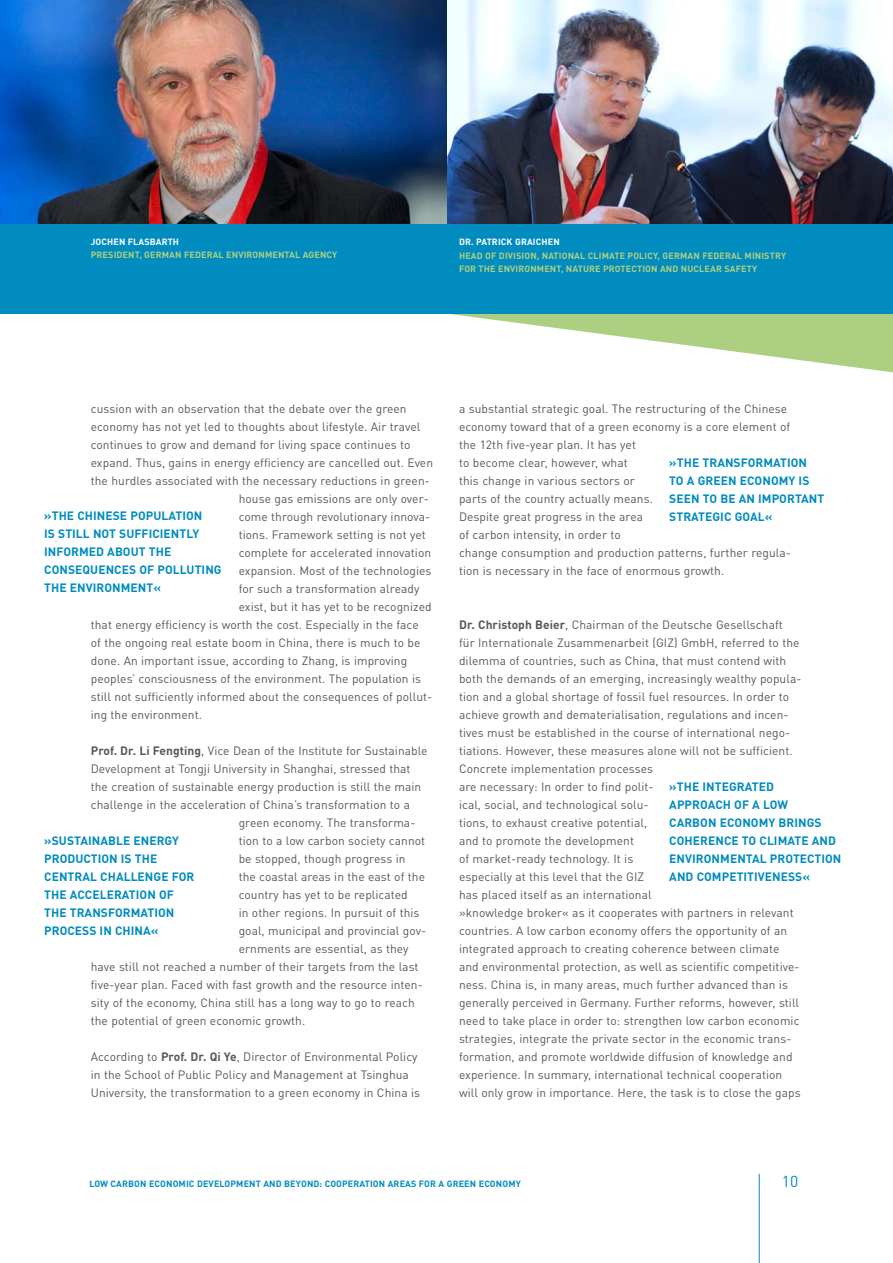
<style>
.page{position:relative;width:893px;height:1263px;background:#fff}
.page>*{position:absolute;margin:0;border:0;box-sizing:border-box;transform-origin:0 0}
.t1{font:15.75px "DIN";color:#008cbf}
.t2{font:12px/18px "DINOT";letter-spacing:.005em;color:#58585a}
.t3{font:700 12px/18px "DIN";letter-spacing:.005em;color:#008cbf}
.t4{font:700 9px/13.5px "DINOT";letter-spacing:.015em;color:#adcf82}
.t5{font:700 9px "DINOT";letter-spacing:.015em;color:#008cbf}
.t6{font:700 9px "DINOT";letter-spacing:.015em;color:#fff}
.s1{font-weight:700}
</style>
<div class="page">
<svg style="left:450px;top:314px;width:443px;height:58px"></svg>
<div style="left:0;top:0;width:893px;height:314px;background:#008cbf"></div>
<hr style="left:759px;top:1174px;width:1px;height:89px;background:#008cbf">
<img style="left:0;top:0;width:893px;height:223px">
<p class="t6" style="left:91px;top:236px;width:90px">JOCHEN FLASBARTH</p>
<p class="t4" style="left:91px;top:248px;width:248px">PRESIDENT, GERMAN FEDERAL ENVIRONMENTAL AGENCY</p>
<p class="t6" style="left:459px;top:236px;width:102px">DR. PATRICK GRAICHEN</p>
<p class="t4" style="left:459px;top:248px;width:329px">H EAD OF DIVISION, NATIONAL CLIMATE POLICY, GERMAN FEDERAL M INISTRY<br>FOR THE ENVIRONMENT, NATURE PROTECTION AND N UCLEAR SAFETY</p>
<p class="t2" style="left:91px;top:399px;width:317px">cussion with an observation that the debate over the green</p>
<p class="t2" style="left:91px;top:417px;width:331px">economy has not yet led to thoughts about lifestyle. Air travel</p>
<p class="t2" style="left:91px;top:435px;width:321px">continues to grow and demand for living space continues to</p>
<p class="t2" style="left:91px;top:453px;width:344px">expand. Thus, gains in energy efficiency are cancelled out. Even</p>
<p class="t2" style="left:91px;top:471px;width:341px">the hurdles associated with the necessary reductions in green-</p>
<p class="t2" style="left:239px;top:489px;width:192px">house gas emissions are only over-</p>
<p class="t2" style="left:239px;top:507px;width:193px">come through revolutionary innova-</p>
<p class="t2" style="left:239px;top:525px;width:189px">tions. Framework setting is not yet</p>
<p class="t2" style="left:239px;top:543px;width:194px">complete for accelerated innovation</p>
<p class="t2" style="left:239px;top:561px;width:194px">expansion. Most of the technologies</p>
<p class="t2" style="left:239px;top:579px;width:182px">for such a transformation already</p>
<p class="t2" style="left:239px;top:597px;width:194px">exist, but it has yet to be recognized</p>
<p class="t2" style="left:91px;top:615px;width:329px">that energy efficiency is worth the cost. Especially in the face</p>
<p class="t2" style="left:91px;top:633px;width:331px">of the ongoing real estate boom in China, there is much to be</p>
<p class="t2" style="left:91px;top:651px;width:318px">done. An important issue, according to Zhang, is improving</p>
<p class="t2" style="left:91px;top:669px;width:332px">peoples’ consciousness of the environment. The population is</p>
<p class="t2" style="left:91px;top:687px;width:343px">still not sufficiently informed about the consequences of pollut-</p>
<p class="t2" style="left:91px;top:705px;width:113px">ing the environment.</p>
<p class="t2" style="left:91px;top:741px;width:338px"><span class="s1">PROF. DR. LI FENGTING</span>, Vice Dean of the Institute for Sustainable</p>
<p class="t2" style="left:91px;top:759px;width:321px">Development at Tongji University in Shanghai, stressed that</p>
<p class="t2" style="left:91px;top:777px;width:332px">the creation of sustainable energy production is still the main</p>
<p class="t2" style="left:91px;top:795px;width:321px">challenge in the acceleration of China’s transformation to a</p>
<p class="t2" style="left:239px;top:813px;width:178px">green economy. The transforma-</p>
<p class="t2" style="left:239px;top:831px;width:188px">tion to a low carbon society cannot</p>
<p class="t2" style="left:239px;top:849px;width:168px">be stopped, though progress in</p>
<p class="t2" style="left:239px;top:867px;width:188px">the coastal areas in the east of the</p>
<p class="t2" style="left:239px;top:885px;width:171px">country has yet to be replicated</p>
<p class="t2" style="left:239px;top:903px;width:182px">in other regions. In pursuit of this</p>
<p class="t2" style="left:239px;top:921px;width:189px">goal, municipal and provincial gov-</p>
<p class="t2" style="left:239px;top:939px;width:171px">ernments are essential, as they</p>
<p class="t2" style="left:91px;top:957px;width:329px">have still not reached a number of their targets from the last</p>
<p class="t2" style="left:91px;top:975px;width:334px">five-year plan. Faced with fast growth and the resource inten-</p>
<p class="t2" style="left:91px;top:993px;width:326px">sity of the economy, China still has a long way to go to reach</p>
<p class="t2" style="left:91px;top:1011px;width:216px">the potential of green economic growth.</p>
<p class="t2" style="left:91px;top:1047px;width:331px">According to <span class="s1">PROF. DR. QI YE</span>, Director of Environmental Policy in the School of Public Policy and Management at Tsinghua<br>University, the transformation to a green economy in China is</p>
<p class="t3" style="left:44px;top:506px;width:179px">»THE CHINESE POPULATION<br>IS STILL NOT SUFFICIENTLY<br>INFORMED ABOUT THE<br>CONSEQUENCES OF POLLUTING<br>THE ENVIRONMENT«</p>
<p class="t3" style="left:44px;top:831px;width:152px">»SUSTAINABLE ENERGY<br>PRODUCTION IS THE<br>CENTRAL CHALLENGE FOR<br>THE ACCELERATION OF<br>THE TRANSFORMATION<br>PROCESS IN CHINA«</p>
<p class="t2" style="left:459px;top:399px;width:333px">a substantial strategic goal. The restructuring of the Chinese economy toward that of a green economy is a core element of the 12th five-year plan. It has yet<br>to become clear, however, what<br>this change in various sectors or<br>parts of the country actually means.<br>Despite great progress in the area<br>of carbon intensity, in order to<br>change consumption and production patterns, further regula&shy;tion is necessary in the face of enormous growth.</p>
<p class="t3" style="left:669px;top:454px;width:157px">»THE TRANSFORMATION<br>TO A GREEN ECONOMY IS<br>SEEN TO BE AN IMPORTANT<br>STRATEGIC GOAL«</p>
<p class="t2" style="left:459px;top:615px;width:344px"><span class="s1">DR. CHRISTOPH BEIER</span>, Chairman of the Deutsche Gesellschaft für Internationale Zusammenarbeit (GIZ) GmbH, referred to the dilemma of countries, such as China, that must contend with both the demands of an emerging, increasingly wealthy popula&shy;tion and a global shortage of fossil fuel resources. In order to achieve growth and dematerialisation, regulations and incen&shy;tives must be established in the course of international nego&shy;tiations. However, these measures alone will not be sufficient.<br>Concrete implementation processes<br>are necessary: In order to find polit-<br>ical, social, and technological solu-<br>tions, to exhaust creative potential,<br>and to promote the development<br>of market-ready technology. It is<br>especially at this level that the GIZ<br>has placed itself as an international<br>»knowledge broker« as it cooperates with partners in relevant countries. A low carbon economy offers the opportunity of an integrated approach to creating coherence between climate and environmental protection, as well as scientific competitive&shy;ness. China is, in many areas, much further advanced than is generally perceived in Germany. Further reforms, however, still need to take place in order to: strengthen low carbon economic strategies, integrate the private sector in the economic trans&shy;formation, and promote worldwide diffusion of knowledge and experience. In summary, international technical cooperation will only grow in importance. Here, the task is to close the gaps</p>
<p class="t3" style="left:669px;top:777px;width:174px">»THE INTEGRATED<br>APPROACH OF A LOW<br>CARBON ECONOMY BRINGS<br>COHERENCE TO CLIMATE AND<br>ENVIRONMENTAL PROTECTION<br>AND COMPETITIVENESS«</p>
<p class="t5" style="left:89px;top:1177px;width:433px">LOW CARBON ECONOMIC DEVELOPMENT AND BEYOND: COOPERATION AREAS FOR A GREEN ECONOMY</p>
<h1 class="t1" style="left:782px;top:1171px;width:18px">10</h1>
</div>
